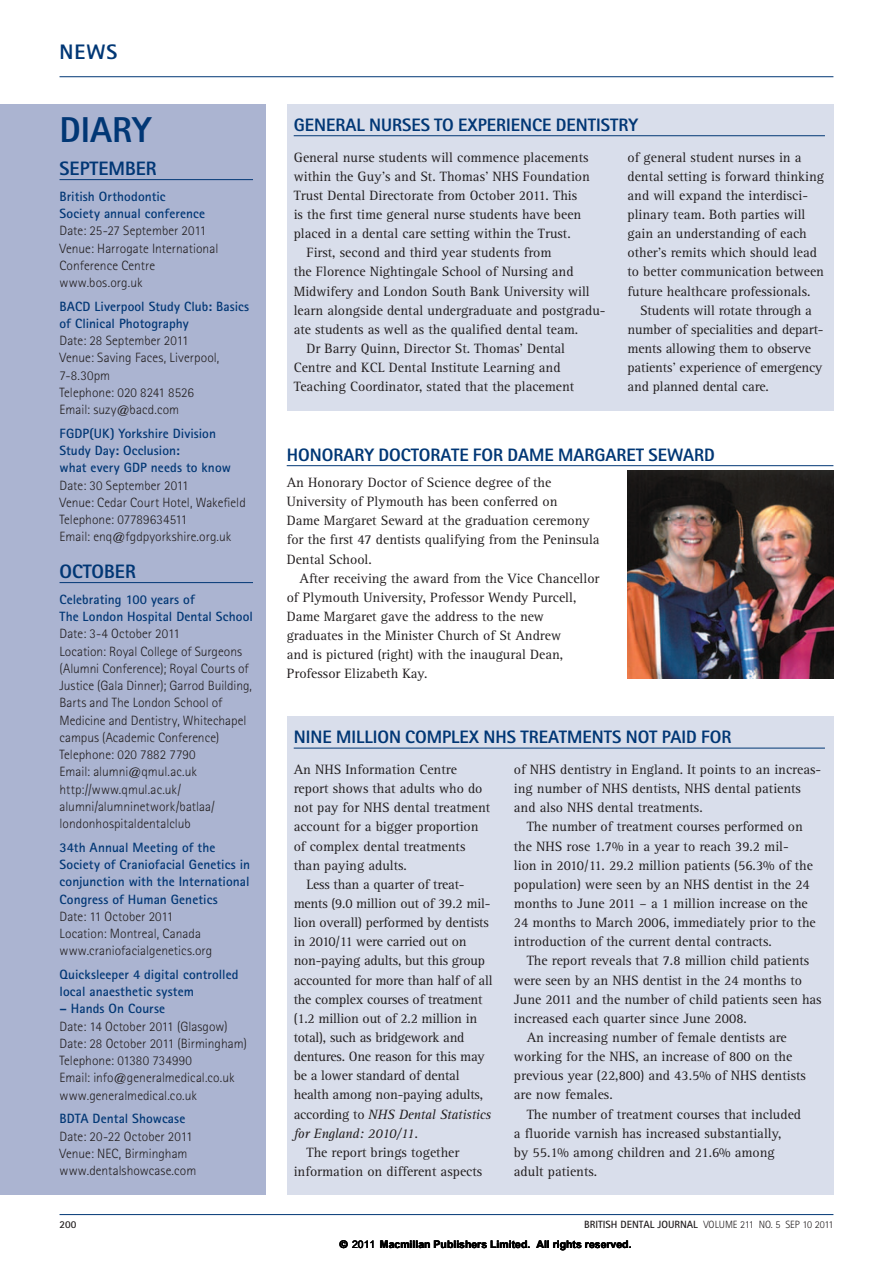
<style>
.page{position:relative;width:893px;height:1263px;background:#fff}
.page>*{position:absolute;margin:0;border:0;box-sizing:border-box;transform-origin:0 0}
.t1{font:800 36px "Rotis Sans Serif Std";color:#013775}
.t2{font:800 21px "Rotis Sans Serif Std";color:#013775}
.Diary_month{font:800 19.5px "Rotis Sans Serif Std";color:#013775}
.News_headline{font:800 18px "Rotis Sans Serif Std";color:#013775}
.body{font:13.95px/19.2px "Rotis Serif Std";color:#231f20}
.body_fullout{font:13.95px/19.2px "Rotis Serif Std";color:#231f20}
.Diary_body{font:300 13.5px/17.2px "Rotis Sans Serif Std";color:#231f20}
.Diary_head{font:700 13.5px/17.2px "Rotis Sans Serif Std";letter-spacing:.005em;color:#013775}
.t3{font:700 10.5px "Arial";color:#000}
.t4{font:300 10.5px "Rotis Sans Serif Std";color:#231f20}
.t5{font:700 10.5px "Rotis Sans Serif Std";color:#231f20}
.s1{font-style:italic}
.s2{font-weight:700}
.s3{font-family:"Helvetica"}
.s4{font-weight:400}
</style>
<div class="page">
<hr style="left:60px;top:1214px;width:773px;height:1px;background:#013775">
<hr style="left:60px;top:76px;width:773px;height:1px;background:#013775">
<div style="left:0;top:104px;width:265px;height:1091px;background:#abb4d1"></div>
<hr style="left:60px;top:179px;width:193px;height:1px;background:#013775">
<hr style="left:60px;top:582px;width:193px;height:1px;background:#013775">
<div style="left:287px;top:104px;width:546px;height:306px;background:#d9deeb"></div>
<hr style="left:294px;top:135px;width:531px;height:1px;background:#013775">
<hr style="left:287px;top:465px;width:546px;height:1px;background:#013775">
<div style="left:287px;top:716px;width:546px;height:479px;background:#d9deeb"></div>
<hr style="left:294px;top:748px;width:531px;height:1px;background:#013775">
<img style="left:627px;top:471px;width:206px;height:207px">
<p class="t2" style="left:60px;top:39px;width:60px">NEWS</p>
<p class="t1" style="left:60px;top:107px;width:94px">DIARY</p>
<p class="Diary_month" style="left:60px;top:156px;width:99px">SEPTEMBER</p>
<p class="Diary_head" style="left:60px;top:187px;width:147px">British Orthodontic<br>Society annual conference</p>
<p class="Diary_body" style="left:60px;top:222px;width:148px">Date: 25-27 September 2011</p>
<p class="Diary_body" style="left:60px;top:239px;width:160px">Venue: Harrogate International<br>Conference Centre</p>
<p class="Diary_body" style="left:60px;top:274px;width:84px">www.bos.org.uk</p>
<p class="Diary_head" style="left:60px;top:297px;width:191px">BACD Liverpool Study Club: Basics of Clinical Photography</p>
<p class="Diary_body" style="left:60px;top:332px;width:131px">Date: 28 September 2011</p>
<p class="Diary_body" style="left:60px;top:349px;width:161px">Venue: Saving Faces, Liverpool,<br>7-8.30pm</p>
<p class="Diary_body" style="left:60px;top:384px;width:136px">Telephone: 020 8241 8526</p>
<p class="Diary_body" style="left:60px;top:401px;width:121px">Email: suzy@bacd.com</p>
<p class="Diary_head" style="left:60px;top:424px;width:173px">FGDP(UK) Yorkshire Division<br>Study Day: Occlusion:<br>what every GDP needs to know</p>
<p class="Diary_body" style="left:60px;top:476px;width:131px">Date: 30 September 2011</p>
<p class="Diary_body" style="left:60px;top:494px;width:188px">Venue: Cedar Court Hotel, Wakefield</p>
<p class="Diary_body" style="left:60px;top:511px;width:129px">Telephone: 07789634511</p>
<p class="Diary_body" style="left:60px;top:528px;width:173px">Email: enq@fgdpyorkshire.org.uk</p>
<p class="Diary_month" style="left:60px;top:559px;width:78px">OCTOBER</p>
<p class="Diary_head" style="left:60px;top:590px;width:195px">Celebrating 100 years of<br>The London Hospital Dental School</p>
<p class="Diary_body" style="left:60px;top:625px;width:122px">Date: 3-4 October 2011</p>
<p class="Diary_body" style="left:60px;top:642px;width:194px">Location: Royal College of Surgeons (Alumni Conference); Royal Courts of Justice (Gala Dinner); Garrod Building, Barts and The London School of Medicine and Dentistry, Whitechapel campus (Academic Conference)</p>
<p class="Diary_body" style="left:60px;top:746px;width:138px">Telephone: 020 7882 7790</p>
<p class="Diary_body" style="left:60px;top:763px;width:139px">Email: alumni@qmul.ac.uk</p>
<p class="Diary_body" style="left:60px;top:780px;width:157px">http://www.qmul.ac.uk/ alumni/alumninetwork/batlaa/ londonhospitaldentalclub</p>
<p class="Diary_head" style="left:60px;top:838px;width:192px">34th Annual Meeting of the<br>Society of Craniofacial Genetics in conjunction with the International<br>Congress of Human Genetics</p>
<p class="Diary_body" style="left:60px;top:907px;width:115px">Date: 11 October 2011</p>
<p class="Diary_body" style="left:60px;top:925px;width:143px">Location: Montreal, Canada</p>
<p class="Diary_body" style="left:60px;top:942px;width:154px">www.craniofacialgenetics.org</p>
<p class="Diary_head" style="left:60px;top:965px;width:181px">Quicksleeper 4 digital controlled local anaesthetic system</p>
<p class="Diary_head" style="left:60px;top:1000px;width:107px">– Hands On Course</p>
<p class="Diary_body" style="left:60px;top:1017px;width:170px">Date: 14 October 2011 (Glasgow)</p>
<p class="Diary_body" style="left:60px;top:1035px;width:189px">Date: 28 October 2011 (Birmingham)</p>
<p class="Diary_body" style="left:60px;top:1052px;width:134px">Telephone: 01380 734990</p>
<p class="Diary_body" style="left:60px;top:1069px;width:177px">Email: info@generalmedical.co.uk</p>
<p class="Diary_body" style="left:60px;top:1086px;width:139px">www.generalmedical.co.uk</p>
<p class="Diary_head" style="left:60px;top:1110px;width:127px">BDTA Dental Showcase</p>
<p class="Diary_body" style="left:60px;top:1127px;width:135px">Date: 20-22 October 2011</p>
<p class="Diary_body" style="left:60px;top:1145px;width:130px">Venue: NEC, Birmingham</p>
<p class="Diary_body" style="left:60px;top:1162px;width:138px">www.dentalshowcase.com</p>
<p class="News_headline" style="left:294px;top:114px;width:346px">GENERAL NURSES TO EXPERIENCE DENTISTRY</p>
<p class="body" style="left:627px;top:148px;width:198px">of general student nurses in a dental setting is forward thinking and will expand the interdisci&shy;plinary team. Both parties will gain an understanding of each other’s remits which should lead to better communication between future healthcare professionals.</p>
<p class="body" style="left:627px;top:301px;width:198px;text-indent:13px">Students will rotate through a number of specialities and depart&shy;ments allowing them to observe patients’ experience of emergency and planned dental care.</p>
<p class="body_fullout" style="left:294px;top:148px;width:298px">General nurse students will commence placements within the Guy’s and St. Thomas’ NHS Foundation Trust Dental Directorate from October 2011. This is the first time general nurse students have been placed in a dental care setting within the Trust.</p>
<p class="body" style="left:294px;top:243px;width:313px;text-indent:13px">First, second and third year students from<br>the Florence Nightingale School of Nursing and Midwifery and London South Bank University will learn alongside dental undergraduate and postgradu&shy;ate students as well as the qualified dental team.</p>
<p class="body" style="left:294px;top:339px;width:282px;text-indent:13px">Dr Barry Quinn, Director St. Thomas’ Dental<br>Centre and KCL Dental Institute Learning and<br>Teaching Coordinator, stated that the placement</p>
<p class="News_headline" style="left:287px;top:443px;width:430px">HONORARY DOCTORATE FOR DAME MARGARET SEWARD</p>
<p class="body_fullout" style="left:287px;top:473px;width:314px">An Honorary Doctor of Science degree of the University of Plymouth has been conferred on<br>Dame Margaret Seward at the graduation ceremony for the first 47 dentists qualifying from the Peninsula Dental School.</p>
<p class="body" style="left:287px;top:569px;width:314px;text-indent:13px">After receiving the award from the Vice Chancellor of Plymouth University, Professor Wendy Purcell, Dame Margaret gave the address to the new graduates in the Minister Church of St Andrew<br>and is pictured (right) with the inaugural Dean, Professor Elizabeth Kay.</p>
<p class="News_headline" style="left:294px;top:726px;width:439px">NINE MILLION COMPLEX NHS TREATMENTS NOT PAID FOR</p>
<p class="body" style="left:514px;top:760px;width:309px">of NHS dentistry in England. It points to an increas&shy;ing number of NHS dentists, NHS dental patients and also NHS dental treatments.</p>
<p class="body" style="left:514px;top:817px;width:303px;text-indent:13px">The number of treatment courses performed on the NHS rose 1.7% in a year to reach 39.2 mil-<br>lion in 2010/11. 29.2 million patients (56.3% of the population) were seen by an NHS dentist in the 24 months to June 2011 – a 1 million increase on the 24 months to March 2006, immediately prior to the introduction of the current dental contracts.</p>
<p class="body" style="left:514px;top:951px;width:309px;text-indent:13px">The report reveals that 7.8 million child patients were seen by an NHS dentist in the 24 months to June 2011 and the number of child patients seen has increased each quarter since June 2008.</p>
<p class="body" style="left:514px;top:1028px;width:293px;text-indent:13px">An increasing number of female dentists are working for the NHS, an increase of 800 on the previous year (22,800) and 43.5% of NHS dentists are now females.</p>
<p class="body" style="left:514px;top:1105px;width:289px;text-indent:13px">The number of treatment courses that included a fluoride varnish has increased substantially,<br>by 55.1% among children and 21.6% among adult patients.</p>
<p class="body_fullout" style="left:294px;top:760px;width:198px">An NHS Information Centre report shows that adults who do not pay for NHS dental treatment account for a bigger proportion of complex dental treatments than paying adults.</p>
<p class="body" style="left:294px;top:875px;width:200px;text-indent:13px">Less than a quarter of treat&shy;ments (9.0 million out of 39.2 mil&shy;lion overall) performed by dentists in 2010/11 were carried out on non-paying adults, but this group accounted for more than half of all the complex courses of treatment (1.2 million out of 2.2 million in total), such as bridgework and dentures. One reason for this may be a lower standard of dental health among non-paying adults, according to <span class="s1">NHS Dental Statistics for England: 2010/11.</span></p>
<p class="body" style="left:294px;top:1143px;width:190px;text-indent:13px">The report brings together information on different aspects</p>
<p class="t5" style="left:60px;top:1217px;width:18px">200</p>
<p class="t4" style="left:584px;top:1218px;width:251px"><span class="s2">BRITISH DENTAL JOURNAL</span> VOLUME 211 NO. 5 SEP 10 2011</p>
<p class="t3" style="left:340px;top:1237px;width:293px"><span class="s3">©</span> <span class="s4">2011</span> Macmillan Publishers Limited. All rights reserved.</p>
</div>
